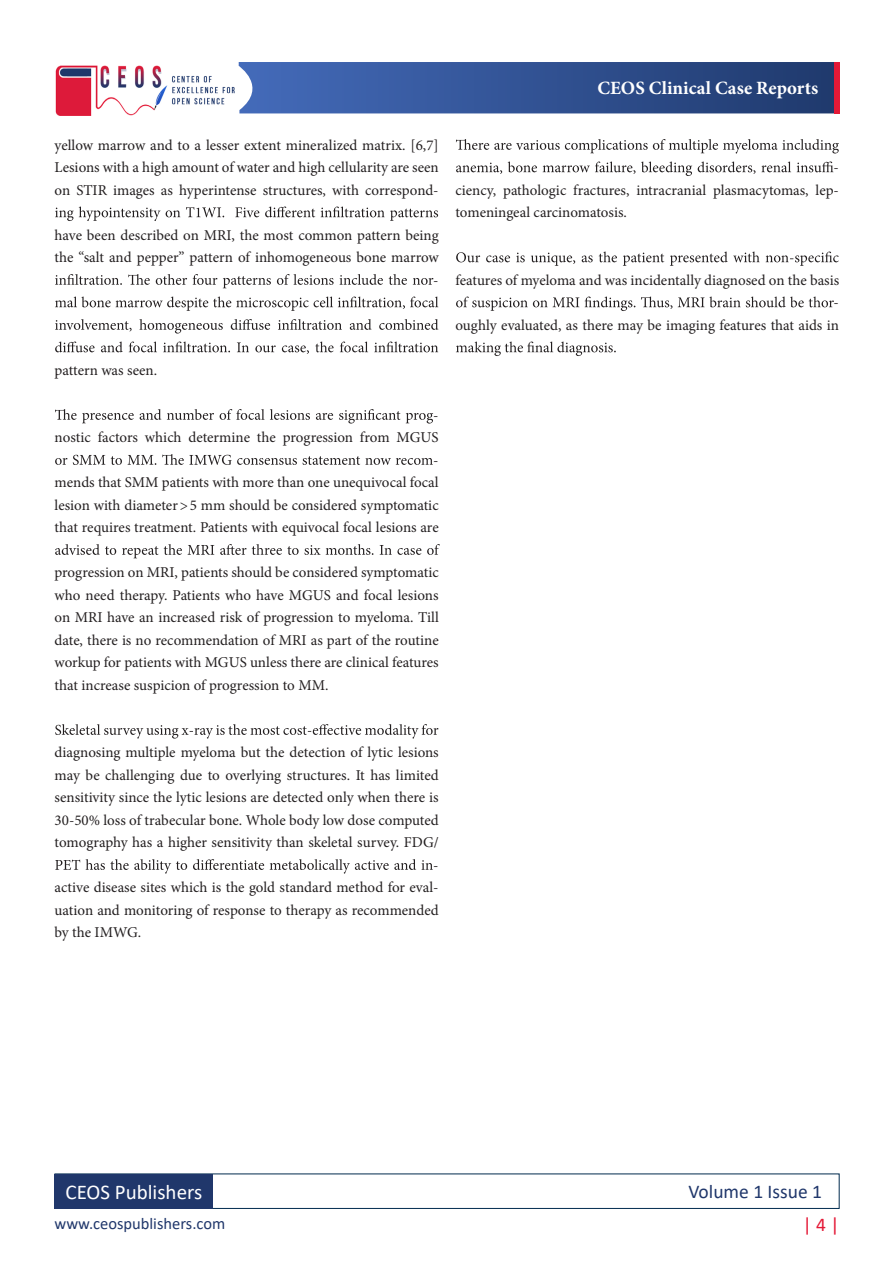
<style>
.page{position:relative;width:893px;height:1263px;background:#fff}
.page>*{position:absolute;margin:0;border:0;box-sizing:border-box;transform-origin:0 0}
.t1{font:21px "Calibri";color:#fff}
.t2{font:19.5px "Calibri";color:#20376b}
.t3{font:19.5px "Calibri";color:#e41937}
.t4{font:700 18.75px "Minion Pro";color:#fff}
.t5{font:16.5px "Calibri";color:#20376b}
.t6{font:15px/22.5px "Minion Pro";color:#231f20;text-align:justify}
</style>
<div class="page">
<svg style="left:238px;top:62px;width:601px;height:51px;background:#365493"></svg>
<img style="left:55px;top:65px;width:180px;height:51px">
<div style="left:55px;top:1173px;width:784px;height:36px;border:1px solid #002b4e"></div>
<div style="left:55px;top:1174px;width:158px;height:34px;background:#20376b"></div>
<svg style="left:55px;top:206px;width:383px;height:15px"></svg>
<svg style="left:55px;top:274px;width:378px;height:14px"></svg>
<svg style="left:55px;top:296px;width:383px;height:15px"></svg>
<svg style="left:55px;top:319px;width:383px;height:15px"></svg>
<svg style="left:55px;top:341px;width:383px;height:13px"></svg>
<svg style="left:55px;top:409px;width:378px;height:15px"></svg>
<svg style="left:55px;top:454px;width:378px;height:11px"></svg>
<svg style="left:55px;top:544px;width:385px;height:14px"></svg>
<svg style="left:55px;top:724px;width:383px;height:15px"></svg>
<svg style="left:55px;top:859px;width:378px;height:15px"></svg>
<svg style="left:456px;top:139px;width:383px;height:15px"></svg>
<svg style="left:456px;top:161px;width:377px;height:15px"></svg>
<svg style="left:456px;top:251px;width:383px;height:15px"></svg>
<svg style="left:456px;top:296px;width:378px;height:15px"></svg>
<svg style="left:456px;top:341px;width:160px;height:15px"></svg>
<p class="t6" style="left:55px;top:134px;width:386px">yellow marrow and to a lesser extent mineralized matrix. [6,7] Lesions with a high amount of water and high cellularity are seen on STIR images as hyperintense structures, with correspond-</p>
<p class="t6" style="left:55px;top:224px;width:386px;text-align:right">have been described on MRI, the most common pattern being the “salt and pepper” pattern of inhomogeneous bone marrow -</p>
<p class="t6" style="left:55px;top:359px;width:104px">pattern was seen.</p>
<p class="t6" style="left:55px;top:404px;width:386px;text-align:right">-<br>nostic factors which determine the progression from MGUS -<br>mends that SMM patients with more than one unequivocal focal lesion with diameter&gt;5 mm should be considered symptomatic that requires treatment. Patients with equivocal focal lesions are</p>
<p class="t6" style="left:55px;top:561px;width:386px">progression on MRI, patients should be considered symptomatic who need therapy. Patients who have MGUS and focal lesions on MRI have an increased risk of progression to myeloma. Till date, there is no recommendation of MRI as part of the routine workup for patients with MGUS unless there are clinical features that increase suspicion of progression to MM.</p>
<p class="t4" style="left:597px;top:75px;width:222px">CEOS Clinical Case Reports</p>
<p class="t6" style="left:455px;top:156px;width:385px;text-indent:378px">- ciency, pathologic fractures, intracranial plasmacytomas, lep&shy;tomeningeal carcinomatosis.</p>
<p class="t6" style="left:455px;top:269px;width:385px;text-align:right">features of myeloma and was incidentally diagnosed on the basis -<br>oughly evaluated, as there may be imaging features that aids in</p>
<p class="t6" style="left:55px;top:741px;width:386px">diagnosing multiple myeloma but the detection of lytic lesions</p>
<p class="t6" style="left:55px;top:764px;width:386px">may be challenging due to overlying structures. It has limited</p>
<p class="t6" style="left:55px;top:786px;width:386px">sensitivity since the lytic lesions are detected only when there is</p>
<p class="t6" style="left:55px;top:809px;width:386px">30-50% loss of trabecular bone. Whole body low dose computed</p>
<p class="t6" style="left:55px;top:831px;width:386px">tomography has a higher sensitivity than skeletal survey. FDG/</p>
<p class="t6" style="left:433px;top:854px;width:7px">-</p>
<p class="t6" style="left:55px;top:876px;width:385px">active disease sites which is the gold standard method for eval-</p>
<p class="t6" style="left:55px;top:899px;width:386px">uation and monitoring of response to therapy as recommended</p>
<p class="t6" style="left:55px;top:921px;width:88px">by the IMWG.</p>
<h1 class="t1" style="left:65px;top:1177px;width:138px">CEOS Publishers</h1>
<h2 class="t2" style="left:688px;top:1178px;width:135px">Volume 1 Issue 1</h2>
<h2 class="t3" style="left:803px;top:1211px;width:38px">| 4 |</h2>
<p class="t5" style="left:55px;top:1212px;width:172px">www.ceospublishers.com</p>
</div>
